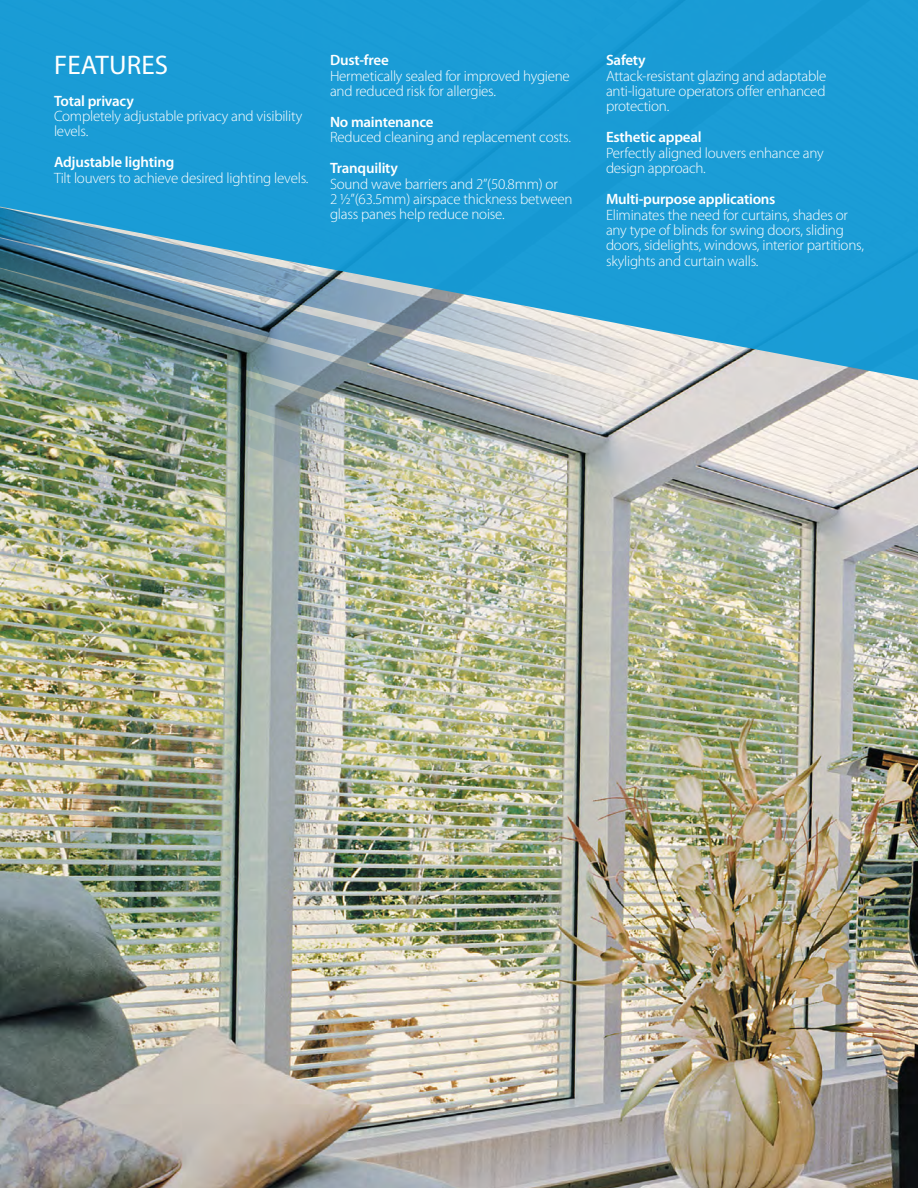
<style>
.page{position:relative;width:918px;height:1188px;background:#fff}
.page>*{position:absolute;margin:0;border:0;box-sizing:border-box;transform-origin:0 0}
.t1{font:27px "Myriad Pro";letter-spacing:.005em;color:#fff}
.t2{font:300 15px/15.3px "Myriad Pro";letter-spacing:-.015em;color:#fff}
.t3{font:600 15px "Myriad Pro";letter-spacing:-.015em;color:#fff}
</style>
<div class="page">
<img style="left:0;top:933px;width:918px;height:255px">
<div style="left:0;top:0;width:918px;height:189px;background:#1a9cd6"></div>
<div style="left:0;top:189px;width:918px;height:28px;background:#1a9cd6"></div>
<svg style="left:0;top:217px;width:918px;height:29px;background:#219ad0"></svg>
<svg style="left:0;top:246px;width:918px;height:28px;background:#3198c8"></svg>
<svg style="left:0;top:274px;width:918px;height:29px;background:#4496bc"></svg>
<img style="left:0;top:303px;width:918px;height:630px">
<h1 class="t1" style="left:54px;top:51px;width:115px">FEATURES</h1>
<p class="t3" style="left:54px;top:92px;width:81px">Total privacy</p>
<p class="t2" style="left:54px;top:109px;width:250px">Completely adjustable privacy and visibility levels.</p>
<p class="t3" style="left:54px;top:154px;width:122px">Adjustable lighting</p>
<p class="t2" style="left:54px;top:170px;width:256px">Tilt louvers to achieve desired lighting levels.</p>
<p class="t3" style="left:330px;top:52px;width:60px">Dust-free</p>
<p class="t2" style="left:330px;top:68px;width:241px">Hermetically sealed for improved hygiene and reduced risk for allergies.</p>
<p class="t3" style="left:330px;top:114px;width:105px">No maintenance</p>
<p class="t2" style="left:330px;top:130px;width:243px">Reduced cleaning and replacement costs.</p>
<p class="t3" style="left:330px;top:160px;width:69px">Tranquility</p>
<p class="t2" style="left:330px;top:176px;width:244px">Sound wave barriers and 2”(50.8mm) or<br>2 ½”(63.5mm) airspace thickness between glass panes help reduce noise.</p>
<p class="t3" style="left:606px;top:52px;width:41px">Safety</p>
<p class="t2" style="left:606px;top:68px;width:222px;text-align:justify">Attack-resistant glazing and adaptable anti-ligature operators offer enhanced protection.</p>
<p class="t3" style="left:606px;top:129px;width:97px">Esthetic appeal</p>
<p class="t2" style="left:606px;top:145px;width:219px">Perfectly aligned louvers enhance any design approach.</p>
<p class="t3" style="left:606px;top:191px;width:171px">Multi-purpose applications</p>
<p class="t2" style="left:606px;top:207px;width:260px">Eliminates the need for curtains, shades or any type of blinds for swing doors, sliding doors, sidelights, windows, interior partitions, skylights and curtain walls.</p>
</div>
